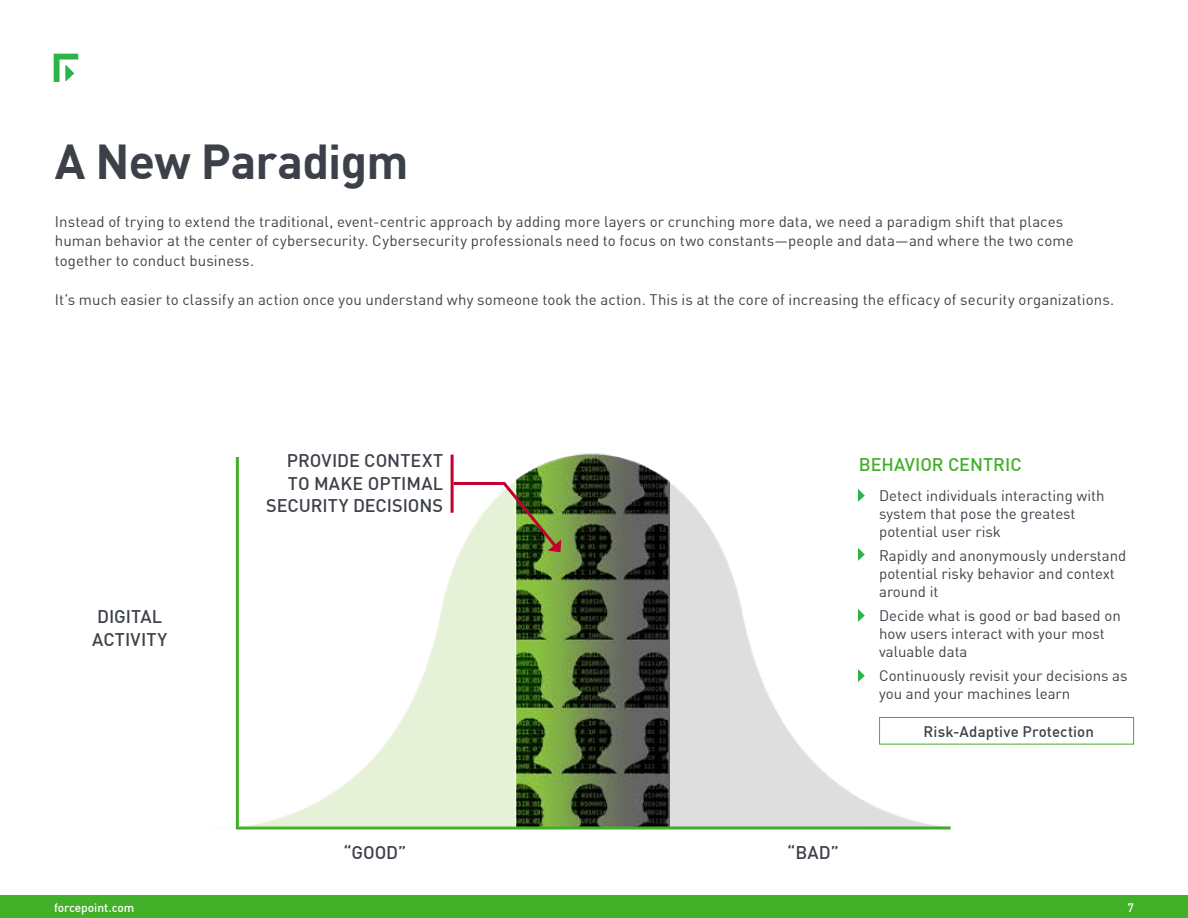
<style>
.page{position:relative;width:1188px;height:918px;background:#fff}
.page>*{position:absolute;margin:0;border:0;box-sizing:border-box;transform-origin:0 0}
.t1{font:700 48px "DIN Offc Pro";letter-spacing:-.015em;color:#3c4149}
.t2{font:500 18px/22.5px "DIN Offc Pro";color:#3c4149}
.t3{font:500 18px "DIN Offc Pro";color:#43b02a}
.t4{font:15px/18px "DIN Offc Pro";color:#3c4149}
.t5{font:500 15px "DIN Offc Pro";letter-spacing:.01em;color:#3c4149}
.t6{font:500 12px "DIN Offc Pro";color:#fff}
</style>
<div class="page">
<div style="left:0;top:896px;width:1188px;height:22px;background:#43b02a"></div>
<svg style="left:54px;top:54px;width:24px;height:28px"></svg>
<svg style="left:234px;top:454px;width:720px;height:376px"></svg>
<div style="left:879px;top:717px;width:255px;height:27px;border:1px solid #43b02a"></div>
<svg style="left:451px;top:480px;width:110px;height:72px"></svg>
<hr style="left:451px;top:455px;width:3px;height:58px;background:#c3002f">
<svg style="left:859px;top:489px;width:9px;height:13px"></svg>
<svg style="left:859px;top:548px;width:9px;height:13px"></svg>
<svg style="left:859px;top:610px;width:9px;height:12px"></svg>
<svg style="left:859px;top:670px;width:9px;height:13px"></svg>
<h1 class="t1" style="left:55px;top:124px;width:355px">A New Paradigm</h1>
<p class="t4" style="left:55px;top:211px;width:1020px;line-height:19.5px">Instead of trying to extend the traditional, event-centric approach by adding more layers or crunching more data, we need a paradigm shift that places human behavior at the center of cybersecurity. Cybersecurity professionals need to focus on two constants—people and data—and where the two come together to conduct business.</p>
<p class="t4" style="left:55px;top:289px;width:1061px">It’s much easier to classify an action once you understand why someone took the action. This is at the core of increasing the efficacy of security organizations.</p>
<p class="t2" style="left:92px;top:604px;width:77px">DIGITAL<br>ACTIVITY</p>
<p class="t2" style="left:266px;top:448px;width:179px;text-align:right">PROVIDE CONTEXT<br>TO MAKE OPTIMAL<br>SECURITY DECISIONS</p>
<p class="t3" style="left:859px;top:450px;width:164px">BEHAVIOR CENTRIC</p>
<p class="t4" style="left:879px;top:486px;width:227px">Detect individuals interacting with system that pose the greatest potential user risk</p>
<p class="t4" style="left:879px;top:546px;width:249px">Rapidly and anonymously understand potential risky behavior and context around it</p>
<p class="t4" style="left:879px;top:606px;width:243px">Decide what is good or bad based on how users interact with your most valuable data</p>
<p class="t4" style="left:879px;top:666px;width:250px">Continuously revisit your decisions as you and your machines learn</p>
<p class="t5" style="left:924px;top:720px;width:172px">Risk-Adaptive Protection</p>
<p class="t2" style="left:343px;top:840px;width:64px">“GOOD”</p>
<p class="t2" style="left:787px;top:840px;width:53px">“BAD”</p>
<p class="t6" style="left:54px;top:898px;width:82px">forcepoint.com</p>
<p class="t6" style="left:1128px;top:898px;width:8px">7</p>
</div>
